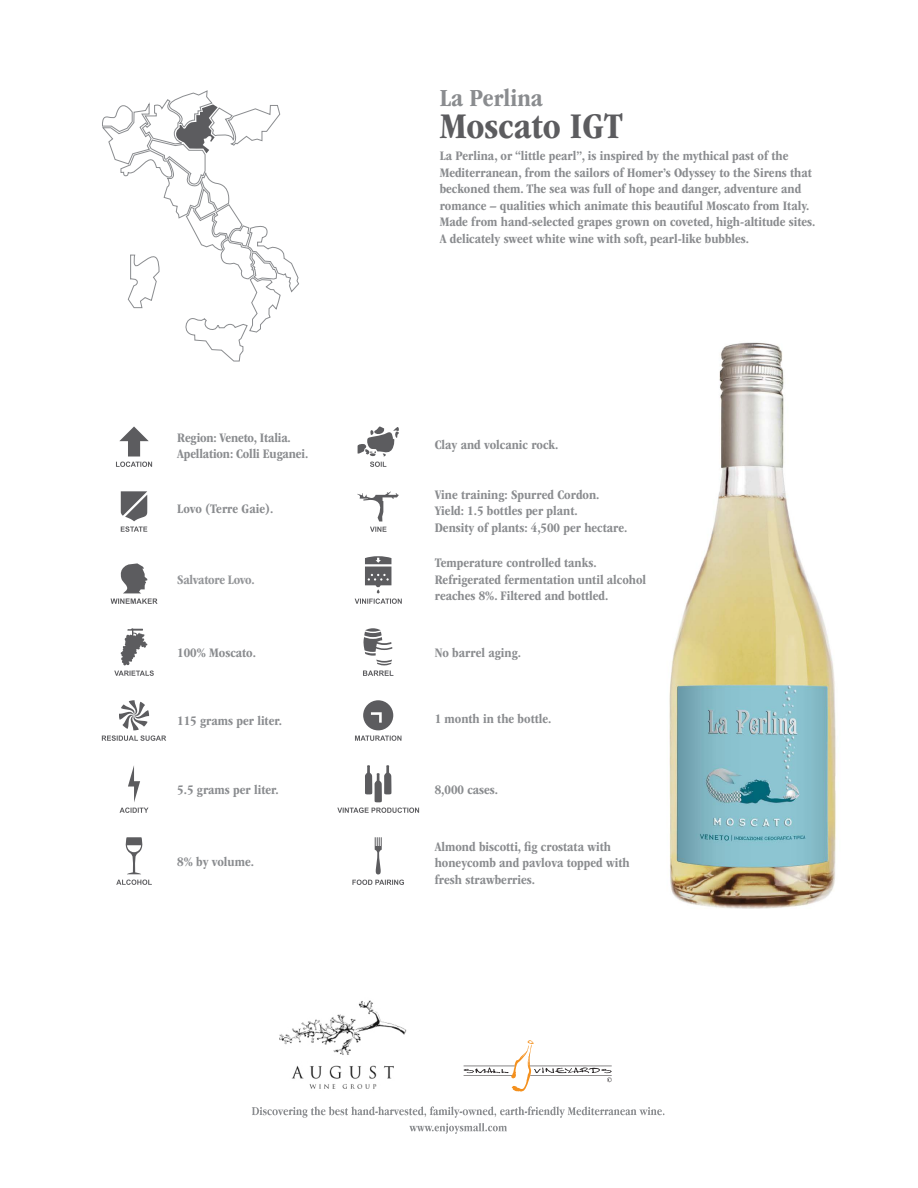
<style>
.page{position:relative;width:918px;height:1188px;background:#fff}
.page>*{position:absolute;margin:0;border:0;box-sizing:border-box;transform-origin:0 0}
.t1{font:700 condensed 37.5px "ITC Garamond Std";color:#5c5c5f}
.t2{font:700 condensed 25.5px "ITC Garamond Std";color:#8a8c8f}
.t3{font:700 condensed 13.5px/16.5px "ITC Garamond Std";color:#8a8c8f}
.t4{font:700 condensed 13.5px "ITC Garamond Std";letter-spacing:-.02em;color:#939598}
</style>
<div class="page">
<svg style="left:363px;top:628px;width:30px;height:48px"></svg>
<svg style="left:114px;top:628px;width:40px;height:48px"></svg>
<svg style="left:358px;top:426px;width:41px;height:41px"></svg>
<svg style="left:116px;top:426px;width:36px;height:41px"></svg>
<svg style="left:355px;top:556px;width:47px;height:48px"></svg>
<svg style="left:111px;top:563px;width:47px;height:41px"></svg>
<svg style="left:102px;top:700px;width:64px;height:41px"></svg>
<svg style="left:357px;top:491px;width:42px;height:41px"></svg>
<svg style="left:121px;top:491px;width:26px;height:41px"></svg>
<svg style="left:352px;top:837px;width:52px;height:48px"></svg>
<svg style="left:120px;top:766px;width:29px;height:47px"></svg>
<svg style="left:355px;top:700px;width:46px;height:41px"></svg>
<svg style="left:116px;top:880px;width:36px;height:5px"></svg>
<svg style="left:125px;top:837px;width:18px;height:37px"></svg>
<svg style="left:337px;top:765px;width:82px;height:48px"></svg>
<svg style="left:464px;top:1040px;width:148px;height:51px"></svg>
<svg style="left:252px;top:1106px;width:412px;height:28px"></svg>
<img style="left:279px;top:1000px;width:128px;height:89px">
<svg style="left:102px;top:90px;width:197px;height:272px"></svg>
<img style="left:669px;top:342px;width:167px;height:567px">
<p class="t3" style="left:177px;top:429px;width:115px">Region: Veneto, Italia.</p>
<p class="t3" style="left:177px;top:446px;width:133px">Apellation: Colli Euganei.</p>
<p class="t3" style="left:177px;top:500px;width:98px">Lovo (Terre Gaie).</p>
<p class="t4" style="left:177px;top:572px;width:79px">Salvatore Lovo.</p>
<p class="t2" style="left:440px;top:84px;width:105px">La Perlina</p>
<p class="t1" style="left:440px;top:105px;width:185px">Moscato IGT</p>
<p class="t3" style="left:440px;top:148px;width:377px">La Perlina, or “little pearl”, is inspired by the mythical past of the Mediterranean, from the sailors of Homer’s Odyssey to the Sirens that beckoned them. The sea was full of hope and danger, adventure and romance – qualities which animate this beautiful Moscato from Italy.<br>Made from hand-selected grapes grown on coveted, high-altitude sites.<br>A delicately sweet white wine with soft, pearl-like bubbles.</p>
<p class="t3" style="left:435px;top:437px;width:125px">Clay and volcanic rock.</p>
<p class="t3" style="left:435px;top:486px;width:166px">Vine training: Spurred Cordon.</p>
<p class="t3" style="left:435px;top:503px;width:145px">Yield: 1.5 bottles per plant.</p>
<p class="t3" style="left:435px;top:519px;width:194px">Density of plants: 4,500 per hectare.</p>
<p class="t3" style="left:435px;top:555px;width:163px">Temperature controlled tanks.</p>
<p class="t3" style="left:435px;top:571px;width:213px">Refrigerated fermentation until alcohol reaches 8%. Filtered and bottled.</p>
<p class="t3" style="left:177px;top:644px;width:80px">100% Moscato.</p>
<p class="t3" style="left:435px;top:644px;width:88px">No barrel aging.</p>
<p class="t3" style="left:177px;top:713px;width:106px">115 grams per liter.</p>
<p class="t3" style="left:177px;top:782px;width:103px">5.5 grams per liter.</p>
<p class="t3" style="left:177px;top:853px;width:78px">8% by volume.</p>
<p class="t3" style="left:435px;top:711px;width:118px">1 month in the bottle.</p>
<p class="t3" style="left:435px;top:782px;width:65px">8,000 cases.</p>
<p class="t3" style="left:435px;top:838px;width:178px">Almond biscotti, fig crostata with</p>
<p class="t3" style="left:435px;top:855px;width:196px">honeycomb and pavlova topped with</p>
<p class="t3" style="left:435px;top:871px;width:102px">fresh strawberries.</p>
</div>
